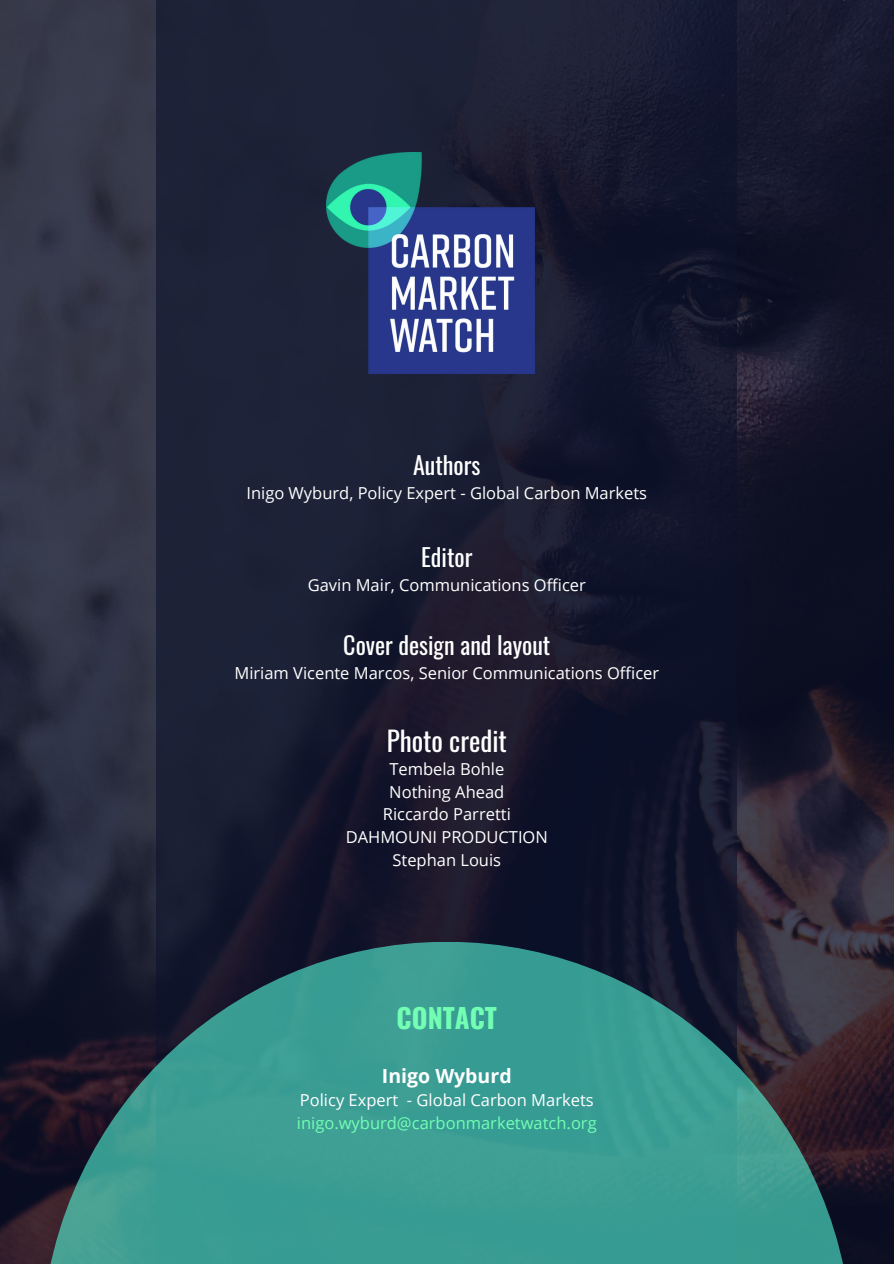
<style>
.page{position:relative;width:894px;height:1264px;background:#fff}
.page>*{position:absolute;margin:0;border:0;box-sizing:border-box;transform-origin:0 0}
.t1{font:27px "Oswald";color:#fff}
.t2{font:700 27px "Oswald";color:#72ffb3}
.t3{font:24px "Oswald";color:#fff}
.t4{font:700 19.5px "Open Sans";color:#fff}
.t5{font:16.5px "Open Sans";color:#fff}
.t6{font:16.5px "Open Sans";color:#72ffb3}
</style>
<div class="page">
<img style="left:0;top:0;width:893px;height:1263px">
<div style="left:157px;top:0;width:579px;height:1263px;background:linear-gradient(to right,#1e2237,#12142a)"></div>
<svg style="left:41px;top:941px;width:811px;height:322px;fill:#389b93"></svg>
<img style="left:326px;top:152px;width:208px;height:221px">
<p class="t3" style="left:413px;top:446px;width:69px">Authors</p>
<p class="t5" style="left:246px;top:481px;width:402px">Inigo Wyburd, Policy Expert - Global Carbon Markets</p>
<p class="t3" style="left:421px;top:538px;width:53px">Editor</p>
<p class="t5" style="left:307px;top:573px;width:279px">Gavin Mair, Communications Officer</p>
<p class="t3" style="left:343px;top:626px;width:208px">Cover design and layout</p>
<p class="t5" style="left:234px;top:661px;width:426px">Miriam Vicente Marcos, Senior Communications Officer</p>
<p class="t1" style="left:386px;top:719px;width:121px">Photo credit</p>
<p class="t5" style="left:389px;top:757px;width:116px">Tembela Bohle</p>
<p class="t5" style="left:389px;top:780px;width:117px">Nothing Ahead</p>
<p class="t5" style="left:382px;top:802px;width:129px">Riccardo Parretti</p>
<p class="t5" style="left:345px;top:825px;width:204px">DAHMOUNI PRODUCTION</p>
<p class="t5" style="left:392px;top:847px;width:110px">Stephan Louis</p>
<p class="t2" style="left:396px;top:996px;width:102px">CONTACT</p>
<p class="t4" style="left:382px;top:1061px;width:131px">Inigo Wyburd</p>
<h1 class="t5" style="left:300px;top:1088px;width:295px">Policy Expert - Global Carbon Markets</h1>
<p class="t6" style="left:297px;top:1111px;width:301px">inigo.wyburd@carbonmarketwatch.org</p>
</div>
